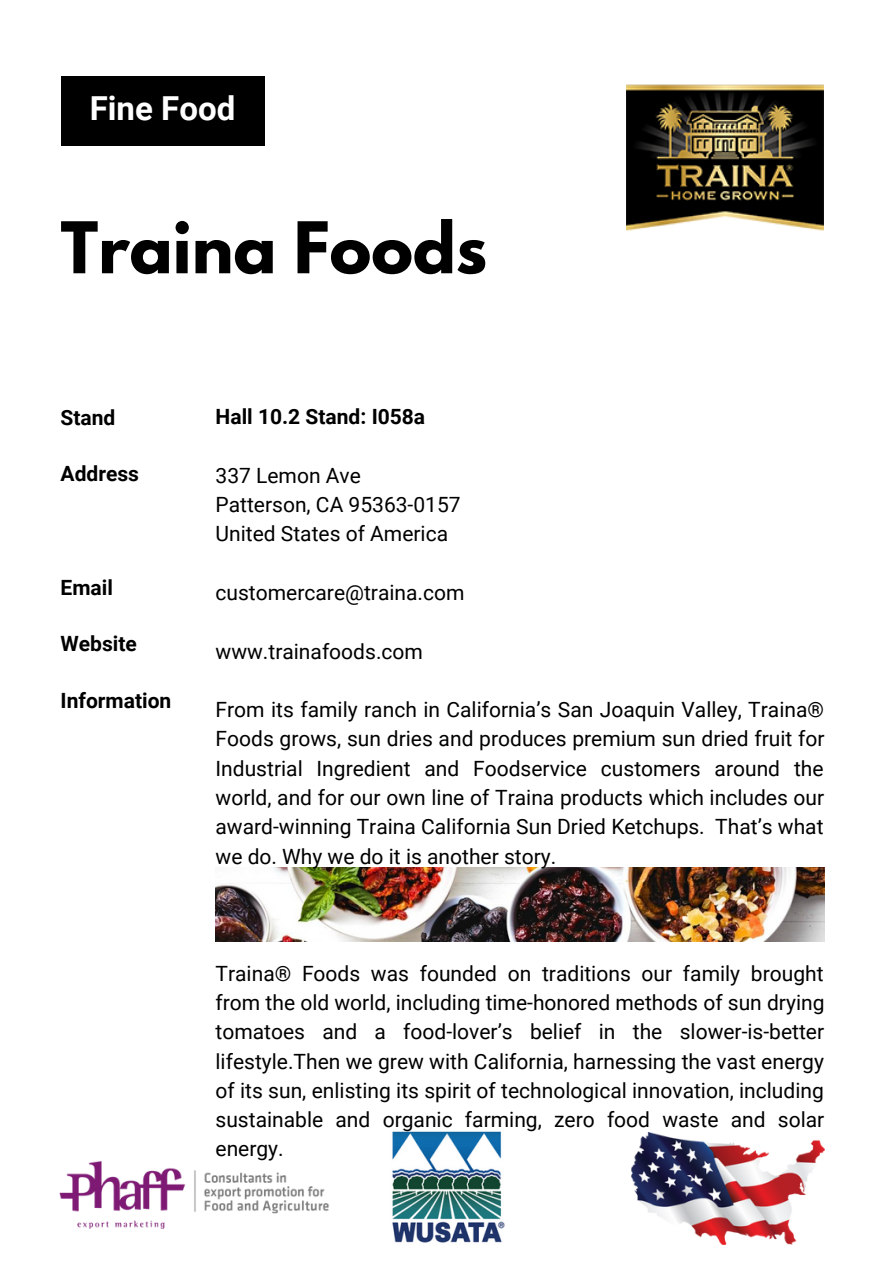
<style>
.page{position:relative;width:894px;height:1264px;background:#fff}
.page>*{position:absolute;margin:0;border:0;box-sizing:border-box;transform-origin:0 0}
.t1{font:700 63px "League Spartan";color:#000}
.t2{font:700 33px "Roboto";color:#fff}
.t3{font:21px/29.2px "Roboto";color:#000;text-align:justify}
.t4{font:700 21px "Roboto";color:#000}
</style>
<div class="page">
<img style="left:60px;top:1161px;width:269px;height:66px">
<div style="left:61px;top:76px;width:203px;height:70px;background:#000"></div>
<img style="left:392px;top:1131px;width:112px;height:112px">
<img style="left:215px;top:867px;width:608px;height:74px">
<img style="left:631px;top:1132px;width:193px;height:112px">
<img style="left:626px;top:84px;width:197px;height:147px">
<p class="t2" style="left:90px;top:89px;width:147px">Fine Food</p>
<p class="t1" style="left:61px;top:216px;width:428px">Traina Foods</p>
<p class="t4" style="left:61px;top:405px;width:56px">Stand</p>
<p class="t4" style="left:61px;top:462px;width:80px">Address</p>
<p class="t4" style="left:61px;top:575px;width:54px">Email</p>
<p class="t4" style="left:61px;top:632px;width:78px">Website</p>
<p class="t4" style="left:61px;top:688px;width:112px">Information</p>
<p class="t4" style="left:215px;top:405px;width:211px">Hall 10.2 Stand: I058a</p>
<p class="t3" style="left:215px;top:461px;width:147px">337 Lemon Ave</p>
<p class="t3" style="left:215px;top:490px;width:246px">Patterson, CA 95363-0157</p>
<p class="t3" style="left:215px;top:519px;width:234px">United States of America</p>
<p class="t3" style="left:215px;top:578px;width:250px">customercare@traina.com</p>
<p class="t3" style="left:215px;top:636px;width:209px">www.trainafoods.com</p>
<p class="t3" style="left:215px;top:695px;width:610px">From its family ranch in California’s San Joaquin Valley, Traina® Foods grows, sun dries and produces premium sun dried fruit for Industrial Ingredient and Foodservice customers around the world, and for our own line of Traina products which includes our award-winning Traina California Sun Dried Ketchups. That’s what we do. Why we do it is another story.</p>
<p class="t3" style="left:215px;top:958px;width:610px">Traina® Foods was founded on traditions our family brought from the old world, including time-honored methods of sun drying tomatoes and a food-lover’s belief in the slower-is-better lifestyle.Then we grew with California, harnessing the vast energy of its sun, enlisting its spirit of technological innovation, including sustainable and organic farming, zero food waste and solar energy.</p>
</div>
